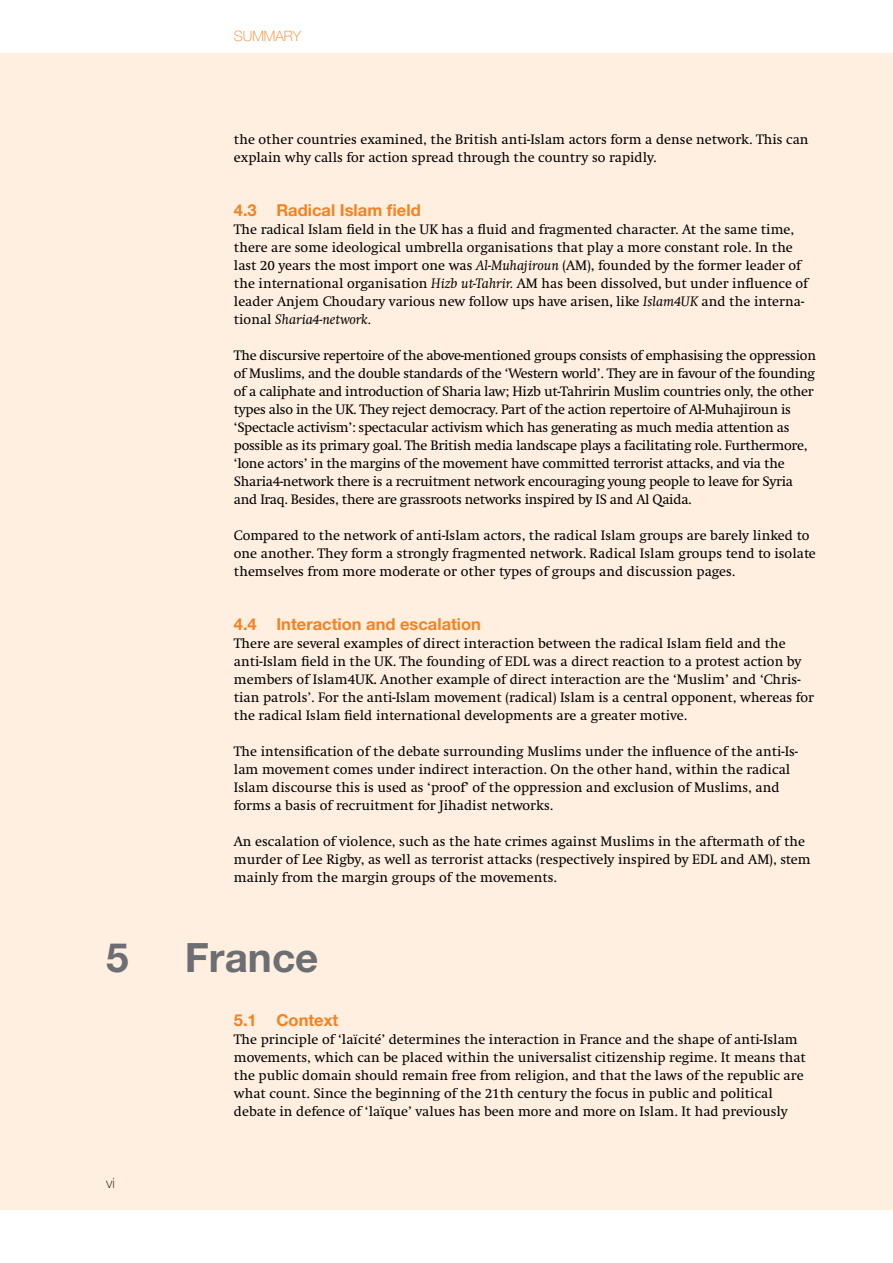
<style>
.page{position:relative;width:893px;height:1263px;background:#ffefe1}
.page>*{position:absolute;margin:0;border:0;box-sizing:border-box;transform-origin:0 0}
.t1{font:700 40.5px "Helvetica Neue";color:#6d6e71}
.t2{font:700 16.5px "Helvetica Neue";color:#f58220}
.t3{font:14.25px/18px "Swift";color:#000}
.t4{font:14.25px/18px "Swift";letter-spacing:-.02em;color:#000}
.t5{font:100 14.25px "Helvetica Neue";color:#f58220}
.t6{font:100 14.25px "Helvetica Neue";color:#000}
.s1{font-style:italic}
.s2{font-weight:700}
</style>
<div class="page">
<div style="left:0;top:0;width:893px;height:53px;background:#fff"></div>
<div style="left:0;top:1210px;width:893px;height:53px;background:#fff"></div>
<p class="t5" style="left:234px;top:28px;width:69px">SUMMARY</p>
<p class="t3" style="left:234px;top:131px;width:576px">the other countries examined, the British anti-Islam actors form a dense network. This can explain why calls for action spread through the country so rapidly.</p>
<p class="t2" style="left:234px;top:200px;width:188px">4.3 Radical Islam field</p>
<p class="t3" style="left:234px;top:221px;width:576px">The radical Islam field in the UK has a fluid and fragmented character. At the same time, there are some ideological umbrella organisations that play a more constant role. In the last 20 years the most import one was <span class="s1">Al-Muhajiroun</span> (AM), founded by the former leader of the international organisation <span class="s1">Hizb ut-Tahrir.</span> AM has been dissolved<span class="s2">,</span> but under influence of leader Anjem Choudary various new follow ups have arisen<span class="s2">,</span> like <span class="s1">Islam4UK</span> and the interna&shy;tional <span class="s1">Sharia4-network.</span></p>
<p class="t4" style="left:234px;top:347px;width:584px">The discursive repertoire of the above-mentioned groups consists of emphasising the oppression of Muslims, and the double standards of the ‘Western world’. They are in favour of the founding of a caliphate and introduction of Sharia law; Hizb ut-Tahririn Muslim countries only, the other types also in the UK. They reject democracy. Part of the action repertoire of Al-Muhajiroun is ‘Spectacle activism’: spectacular activism which has generating as much media attention as possible as its primary goal. The British media landscape plays a facilitating role. Furthermore, ‘lone actors’ in the margins of the movement have committed terrorist attacks, and via the Sharia4-network there is a recruitment network encouraging young people to leave for Syria and Iraq. Besides, there are grassroots networks inspired by IS and Al Qaida.</p>
<p class="t3" style="left:234px;top:527px;width:583px">Compared to the network of anti-Islam actors, the radical Islam groups are barely linked to one another. They form a strongly fragmented network. Radical Islam groups tend to isolate themselves from more moderate or other types of groups and discussion pages.</p>
<p class="t2" style="left:234px;top:614px;width:249px">4.4 Interaction and escalation</p>
<p class="t3" style="left:234px;top:635px;width:582px">There are several examples of direct interaction between the radical Islam field and the anti-Islam field in the UK. The founding of EDL was a direct reaction to a protest action by members of Islam4UK<span class="s2">.</span> Another example of direct interaction are the ‘Muslim’ and ‘Chris&shy;tian patrols’. For the anti-Islam movement (radical) Islam is a central opponent, whereas for the radical Islam field international developments are a greater motive.</p>
<p class="t3" style="left:234px;top:743px;width:566px">The intensification of the debate surrounding Muslims under the influence of the anti-Is&shy;lam movement comes under indirect interaction. On the other hand, within the radical Islam discourse this is used as ‘proof’ of the oppression and exclusion of Muslims, and forms a basis of recruitment for Jihadist networks.</p>
<p class="t3" style="left:234px;top:833px;width:578px">An escalation of violence, such as the hate crimes against Muslims in the aftermath of the murder of Lee Rigby, as well as terrorist attacks (respectively inspired by EDL and AM), stem mainly from the margin groups of the movements.</p>
<h1 class="t1" style="left:106px;top:933px;width:24px">5</h1>
<h1 class="t1" style="left:185px;top:933px;width:135px">France</h1>
<p class="t6" style="left:106px;top:1175px;width:10px">vi</p>
<p class="t2" style="left:234px;top:1010px;width:106px">5.1 Context</p>
<p class="t3" style="left:234px;top:1031px;width:573px">The principle of ‘laïcité’ determines the interaction in France and the shape of anti-Islam movements, which can be placed within the universalist citizenship regime. It means that the public domain should remain free from religion, and that the laws of the republic are what count. Since the beginning of the 21th century the focus in public and political debate in defence of ‘laïque’ values has been more and more on Islam. It had previously</p>
</div>
